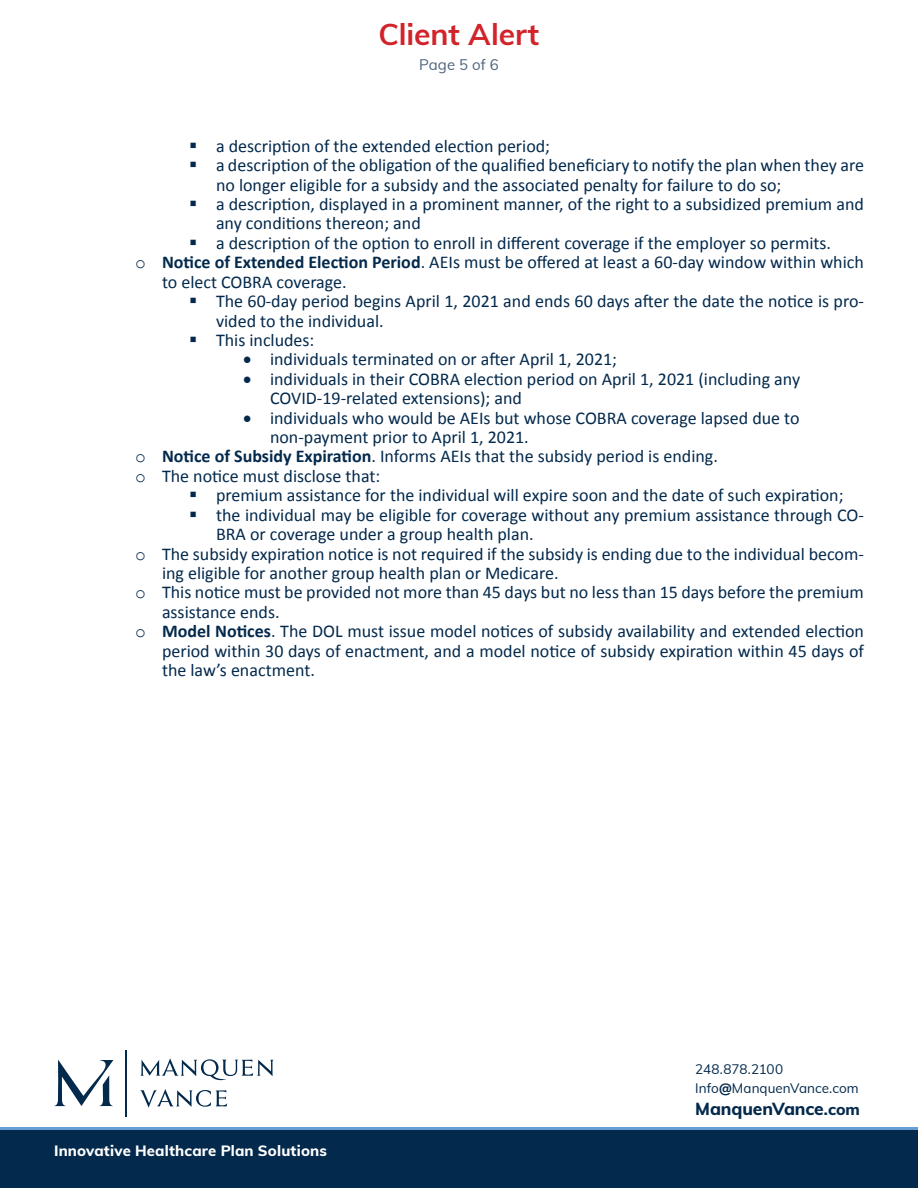
<style>
.page{position:relative;width:918px;height:1188px;background:#fff}
.page>*{position:absolute;margin:0;border:0;box-sizing:border-box;transform-origin:0 0}
.t1{font:700 30px "Muli";letter-spacing:-.005em;color:#d2232a}
.t2{font:18px/19.4px "Calibri";color:#03294c}
.t3{font:800 17.4px "Muli";letter-spacing:-.005em;color:#03294c}
.t4{font:15px "Muli";letter-spacing:.005em;color:#4f637d}
.t5{font:800 14.85px "Muli";letter-spacing:.01em;color:#fff}
.t6{font:13.5px/18.9px "Muli";color:#03294c}
.s1{font-family:"Courier New"}
.s2{font-weight:700}
.s3{font-weight:800}
.s4{font-size:15.75px}
</style>
<div class="page">
<div style="left:0;top:1130px;width:918px;height:58px;background:#03294c"></div>
<svg style="left:140px;top:1058px;width:134px;height:22px"></svg>
<svg style="left:140px;top:1089px;width:87px;height:19px"></svg>
<svg style="left:54px;top:1060px;width:59px;height:46px"></svg>
<hr style="left:126px;top:1050px;width:1px;height:66px;background:#03294c">
<hr style="left:0;top:1127px;width:918px;height:3px;background:#64a0d6">
<h1 class="t1" style="left:379px;top:13px;width:162px">Client Alert</h1>
<p class="t4" style="left:419px;top:54px;width:81px">Page 5 of 6</p>
<p class="t2" style="left:189px;top:136px;width:363px">▪ a description of the extended election period;</p>
<p class="t2" style="left:216px;top:156px;width:650px;text-indent:-27px">▪ a description of the obligation of the qualified beneficiary to notify the plan when they are no longer eligible for a subsidy and the associated penalty for failure to do so;</p>
<p class="t2" style="left:216px;top:194px;width:649px;text-indent:-27px">▪ a description, displayed in a prominent manner, of the right to a subsidized premium and any conditions thereon; and</p>
<p class="t2" style="left:189px;top:233px;width:644px">▪ a description of the option to enroll in different coverage if the employer so permits.</p>
<p class="t2" style="left:135px;top:253px;width:730px"><span class="s1">o</span> <span class="s2">Notice of Extended Election Period</span>. AEIs must be offered at least a 60-day window within which</p>
<p class="t2" style="left:162px;top:272px;width:186px">to elect COBRA coverage.</p>
<p class="t2" style="left:216px;top:292px;width:650px;text-indent:-27px">▪ The 60-day period begins April 1, 2021 and ends 60 days after the date the notice is pro&shy;vided to the individual.</p>
<p class="t2" style="left:189px;top:330px;width:127px">▪ This includes:</p>
<p class="t2" style="left:243px;top:350px;width:376px">• individuals terminated on or after April 1, 2021;</p>
<p class="t2" style="left:270px;top:369px;width:532px;text-indent:-27px">• individuals in their COBRA election period on April 1, 2021 (including any<br>COVID-19-related extensions); and</p>
<p class="t2" style="left:243px;top:408px;width:558px">• individuals who would be AEIs but whose COBRA coverage lapsed due to</p>
<p class="t2" style="left:270px;top:427px;width:260px">non-payment prior to April 1, 2021.</p>
<p class="t2" style="left:135px;top:447px;width:584px"><span class="s1">o</span> <span class="s2">Notice of Subsidy Expiration</span>. Informs AEIs that the subsidy period is ending.</p>
<p class="t2" style="left:135px;top:466px;width:247px"><span class="s1">o</span> The notice must disclose that:</p>
<p class="t2" style="left:189px;top:486px;width:656px">▪ premium assistance for the individual will expire soon and the date of such expiration;</p>
<p class="t2" style="left:189px;top:505px;width:676px">▪ the individual may be eligible for coverage without any premium assistance through CO-</p>
<p class="t2" style="left:216px;top:525px;width:319px">BRA or coverage under a group health plan.</p>
<p class="t2" style="left:135px;top:544px;width:730px"><span class="s1">o</span> The subsidy expiration notice is not required if the subsidy is ending due to the individual becom-</p>
<p class="t2" style="left:162px;top:563px;width:398px">ing eligible for another group health plan or Medicare.</p>
<p class="t2" style="left:135px;top:583px;width:730px"><span class="s1">o</span> This notice must be provided not more than 45 days but no less than 15 days before the premium</p>
<p class="t2" style="left:162px;top:602px;width:119px">assistance ends.</p>
<p class="t2" style="left:135px;top:622px;width:730px"><span class="s1">o</span> <span class="s2">Model Notices</span>. The DOL must issue model notices of subsidy availability and extended election</p>
<p class="t2" style="left:162px;top:641px;width:703px">period within 30 days of enactment, and a model notice of subsidy expiration within 45 days of</p>
<p class="t2" style="left:162px;top:661px;width:154px">the law’s enactment.</p>
<p class="t6" style="left:695px;top:1060px;width:165px">248.878.2100<br>Info<span class="s3">@</span>ManquenVance.com</p>
<p class="t5" style="left:54px;top:1140px;width:274px">Innovative Healthcare Plan Solutions</p>
<p class="t3" style="left:695px;top:1096px;width:166px">ManquenVance<span class="s4">.com</span></p>
</div>
